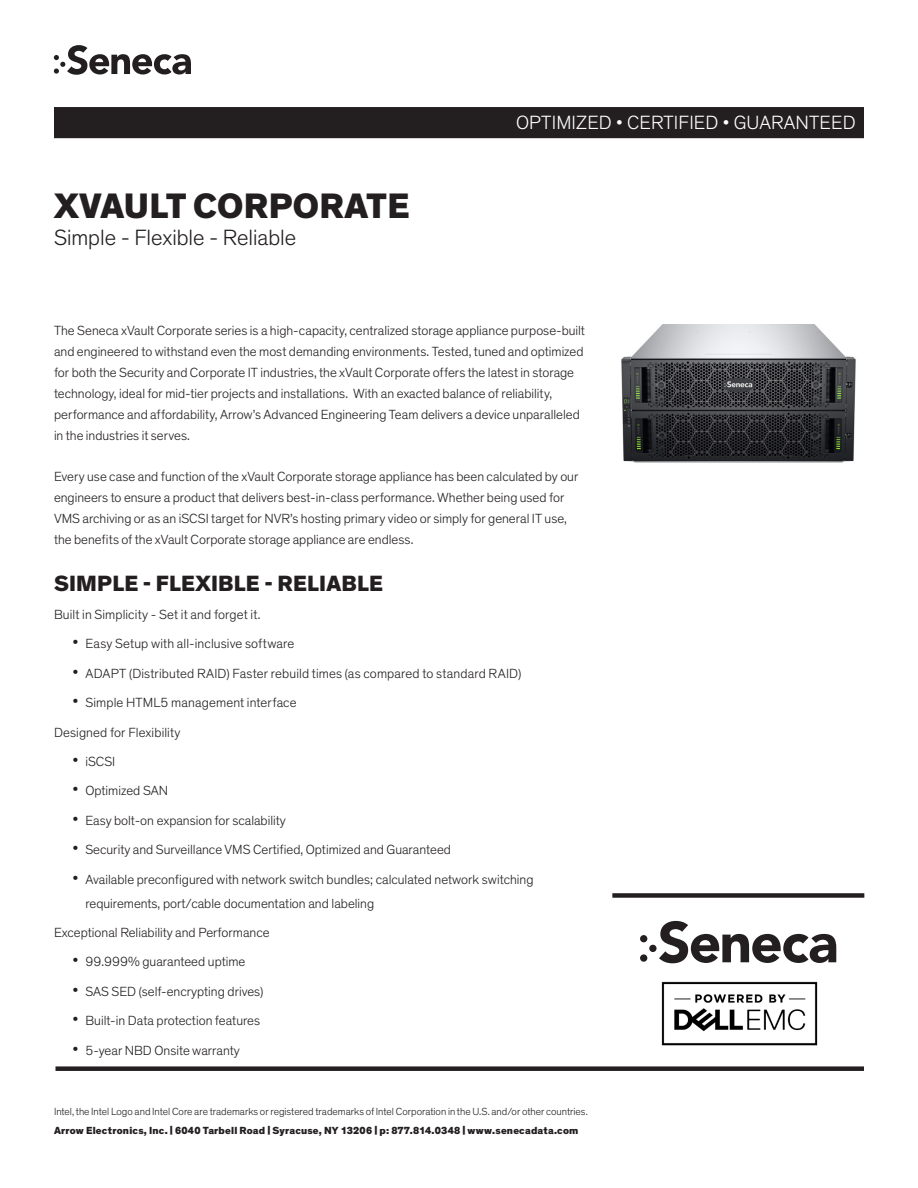
<style>
.page{position:relative;width:918px;height:1188px;background:#fff}
.page>*{position:absolute;margin:0;border:0;box-sizing:border-box;transform-origin:0 0}
.t1{font:800 36px "Theinhardt";letter-spacing:.01em;color:#231f20}
.t2{font:800 22.5px "Theinhardt";letter-spacing:.01em;color:#231f20}
.t3{font:300 22.5px "Theinhardt";color:#231f20}
.t4{font:300 19.5px "Theinhardt";letter-spacing:.01em;color:#fff}
.Body_Bullets{font:300 13.5px/21px "Theinhardt";color:#231f20}
.t5{font:300 10.5px "Theinhardt";color:#231f20}
.Seneca_Contact{font:800 10.5px "Theinhardt";letter-spacing:.02em;color:#231f20}
.s1{font-size:18px}
</style>
<div class="page">
<div style="left:55px;top:108px;width:808px;height:29px;background:#231f20"></div>
<div style="left:54px;top:107px;width:810px;height:31px;border:2px solid #231f20"></div>
<div style="left:56px;top:1066px;width:808px;height:5px;background:#231f20"></div>
<svg style="left:54px;top:45px;width:137px;height:30px"></svg>
<div style="left:649px;top:945px;width:8px;height:7px;background:#231f20;border-radius:50%"></div>
<div style="left:640px;top:935px;width:7px;height:7px;background:#231f20;border-radius:50%"></div>
<div style="left:640px;top:954px;width:7px;height:8px;background:#231f20;border-radius:50%"></div>
<svg style="left:659px;top:921px;width:177px;height:42px"></svg>
<img style="left:661px;top:981px;width:157px;height:65px">
<img style="left:621px;top:324px;width:235px;height:139px">
<div style="left:612px;top:893px;width:252px;height:5px;background:#231f20"></div>
<p class="t1" style="left:54px;top:183px;width:357px">XVAULT CORPORATE</p>
<p class="t3" style="left:54px;top:224px;width:244px">Simple - Flexible - Reliable</p>
<p class="t4" style="left:516px;top:111px;width:341px">OPTIMIZED • CERTIFIED • GUARANTEED</p>
<p class="Body_Bullets" style="left:54px;top:320px;width:533px">The Seneca xVault Corporate series is a high-capacity, centralized storage appliance purpose-built and engineered to withstand even the most demanding environments. Tested, tuned and optimized for both the Security and Corporate IT industries, the xVault Corporate offers the latest in storage technology, ideal for mid-tier projects and installations. With an exacted balance of reliability, performance and affordability, Arrow’s Advanced Engineering Team delivers a device unparalleled in the industries it serves.</p>
<p class="Body_Bullets" style="left:54px;top:466px;width:526px">Every use case and function of the xVault Corporate storage appliance has been calculated by our engineers to ensure a product that delivers best-in-class performance. Whether being used for VMS archiving or as an iSCSI target for NVR’s hosting primary video or simply for general IT use, the benefits of the xVault Corporate storage appliance are endless.</p>
<p class="t2" style="left:54px;top:570px;width:330px">SIMPLE - FLEXIBLE - RELIABLE</p>
<p class="Body_Bullets" style="left:54px;top:604px;width:208px">Built in Simplicity - Set it and forget it.</p>
<p class="Body_Bullets" style="left:72px;top:634px;width:224px"><span class="s1">•</span> Easy Setup with all-inclusive software</p>
<p class="Body_Bullets" style="left:72px;top:663px;width:451px"><span class="s1">•</span> ADAPT (Distributed RAID) Faster rebuild times (as compared to standard RAID)</p>
<p class="Body_Bullets" style="left:72px;top:692px;width:226px"><span class="s1">•</span> Simple HTML5 management interface</p>
<p class="Body_Bullets" style="left:54px;top:722px;width:128px">Designed for Flexibility</p>
<p class="Body_Bullets" style="left:72px;top:751px;width:45px"><span class="s1">•</span> iSCSI</p>
<p class="Body_Bullets" style="left:72px;top:781px;width:98px"><span class="s1">•</span> Optimized SAN</p>
<p class="Body_Bullets" style="left:72px;top:810px;width:215px"><span class="s1">•</span> Easy bolt-on expansion for scalability</p>
<p class="Body_Bullets" style="left:72px;top:839px;width:380px"><span class="s1">•</span> Security and Surveillance VMS Certified, Optimized and Guaranteed</p>
<p class="Body_Bullets" style="left:86px;top:867px;width:449px;line-height:24px;text-indent:-14px"><span class="s1">•</span> Available preconfigured with network switch bundles; calculated network switching requirements, port/cable documentation and labeling</p>
<p class="Body_Bullets" style="left:54px;top:922px;width:217px">Exceptional Reliability and Performance</p>
<p class="Body_Bullets" style="left:72px;top:952px;width:175px"><span class="s1">•</span> 99.999% guaranteed uptime</p>
<p class="Body_Bullets" style="left:72px;top:981px;width:193px"><span class="s1">•</span> SAS SED (self-encrypting drives)</p>
<p class="Body_Bullets" style="left:72px;top:1010px;width:190px"><span class="s1">•</span> Built-in Data protection features</p>
<p class="Body_Bullets" style="left:72px;top:1040px;width:169px"><span class="s1">•</span> 5-year NBD Onsite warranty</p>
<p class="t5" style="left:54px;top:1105px;width:535px">Intel, the Intel Logo and Intel Core are trademarks or registered trademarks of Intel Corporation in the U.S. and/or other countries.</p>
<p class="Seneca_Contact" style="left:54px;top:1124px;width:526px">Arrow Electronics, Inc. | 6040 Tarbell Road | Syracuse, NY 13206 | p: 877.814.0348 | www.senecadata.com</p>
</div>
